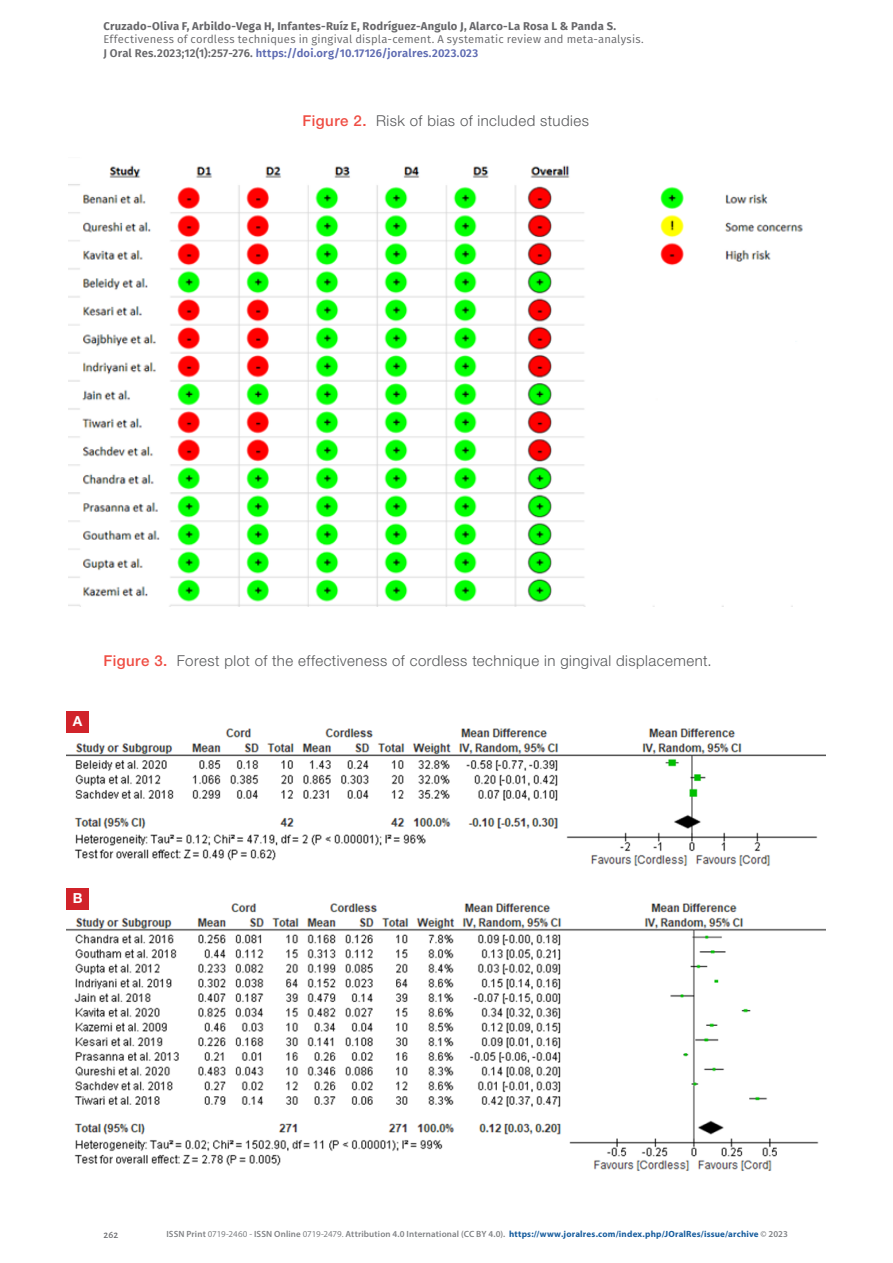
<style>
.page{position:relative;width:893px;height:1263px;background:#fff}
.page>*{position:absolute;margin:0;border:0;box-sizing:border-box;transform-origin:0 0}
.t1{font:300 15px "Helvetica Neue LT Std";letter-spacing:.03em;color:#57585a}
.t2{font:700 13.95px "Helvetica Neue LT Std";color:#fff}
.t3{font:11.25px "Fira Sans";letter-spacing:.015em;color:#67676a}
.t4{font:700 11.25px "Fira Sans";letter-spacing:.015em;color:#67676a}
.t5{font:600 11.25px "Fira Sans";letter-spacing:.015em;color:#5e6bb2}
.t6{font:500 10.5px "Alegreya Sans";color:#6c6d70}
.t7{font:600 9px "Myriad Pro";letter-spacing:.02em;color:#808285}
.s1{color:#67676a}
.s2{font-weight:500;color:#ef4d43}
.s3{font-weight:400}
.s4{font-weight:700;color:#175d9e}
</style>
<div class="page">
<img style="left:68px;top:165px;width:735px;height:442px">
<img style="left:66px;top:728px;width:759px;height:138px">
<div style="left:66px;top:711px;width:23px;height:21px;background:#d1232a"></div>
<img style="left:66px;top:903px;width:760px;height:268px">
<div style="left:66px;top:888px;width:23px;height:21px;background:#d1232a"></div>
<p class="t4" style="left:103px;top:16px;width:514px">Cruzado-Oliva F, Arbildo-Vega H, Infantes-Ruíz E, Rodríguez-Angulo J, Alarco-La Rosa L &amp; Panda S.</p>
<p class="t3" style="left:103px;top:31px;width:542px">Effectiveness of cordless techniques in gingival displa-cement. A systematic review and meta-analysis.</p>
<p class="t5" style="left:103px;top:43px;width:376px"><span class="s1">J Oral Res.2023;12(1):257-276.</span> https://doi.org/10.17126/joralres.2023.023</p>
<p class="t1" style="left:302px;top:111px;width:288px"><span class="s2">Figure 2.</span> Risk of bias of included studies</p>
<p class="t2" style="left:73px;top:712px;width:11px">A</p>
<p class="t1" style="left:103px;top:651px;width:610px"><span class="s2">Figure 3.</span> Forest plot of the effectiveness of cordless technique in gingival displacement.</p>
<p class="t2" style="left:73px;top:889px;width:11px">B</p>
<p class="t6" style="left:103px;top:1227px;width:16px">262</p>
<p class="t7" style="left:166px;top:1228px;width:623px">ISSN Print <span class="s3">0719-2460 -</span> ISSN Online <span class="s3">0719-2479.</span> Attribution 4.0 International (CC BY 4.0). <span class="s4">https://www.joralres.com/index.php/JOralRes/issue/archive</span> © 2023</p>
</div>
